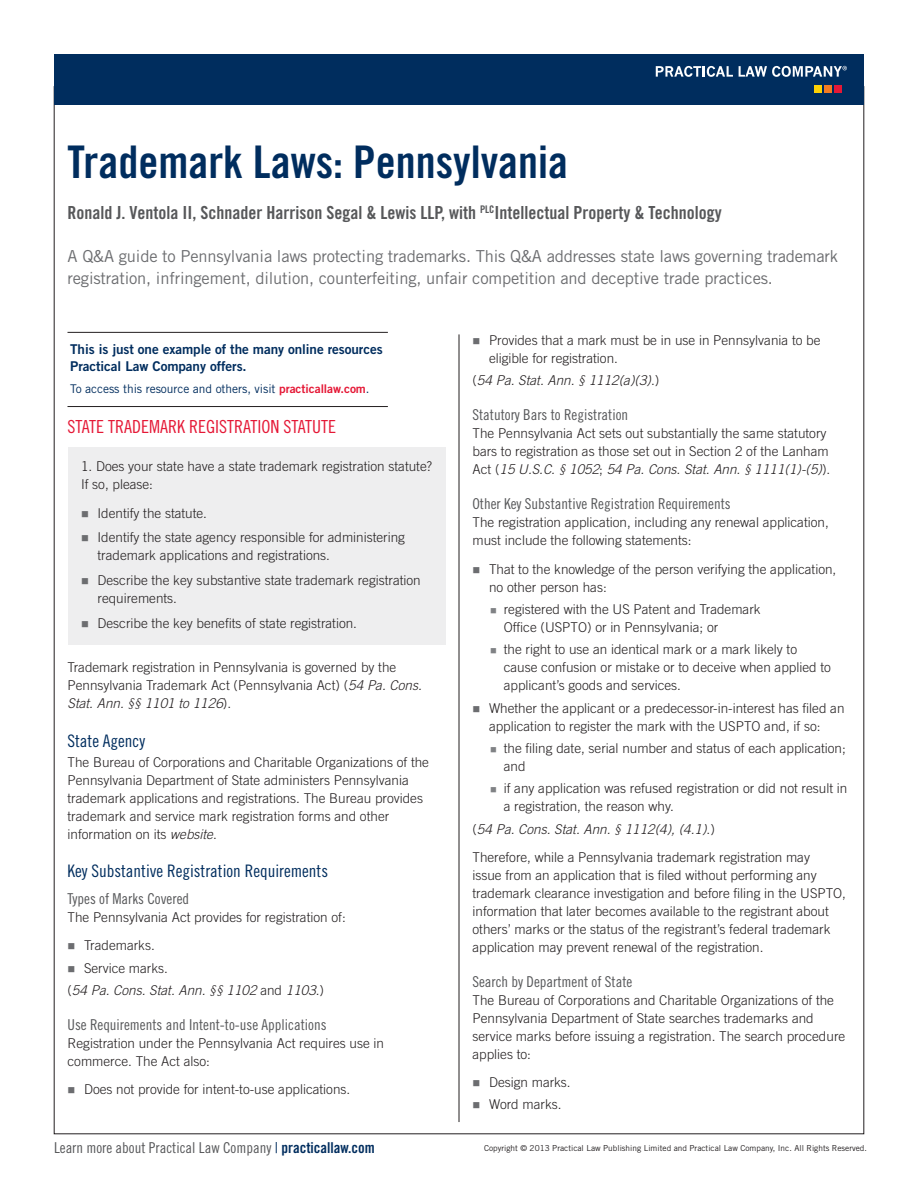
<style>
.page{position:relative;width:918px;height:1188px;background:#fff}
.page>*{position:absolute;margin:0;border:0;box-sizing:border-box;transform-origin:0 0}
.PLC_Intro_Paragraph{font:45px "Trade Gothic Bold Cond Twenty";color:#002d5e}
.PLC_Intro_Paragraph-2{font:18px "Trade Gothic Bold Cond Twenty";color:#57585a}
.PLC_Subhead_Level_1{font:18px "Trade Gothic Cond Eighteen";color:#e51836}
.PLC_Subhead_Level_2{font:17.25px "Trade Gothic Cond Eighteen";color:#002d5e}
.PLC_Intro_Paragraph-3{font:16.5px/22.5px "Trade Gothic";letter-spacing:-.01em;color:#6c6d70}
.PLC_Subhead_Level_3{font:15px "Trade Gothic Cond Eighteen";color:#57585a}
.Heading_1{font:15px "Trade Gothic Cond Eighteen";color:#57585a}
.PLC_Text{font:300 13.5px/18px "Trade Gothic";color:#231f20}
.PLC_Text-2{font:italic 300 13.5px "Trade Gothic";color:#231f20}
.PLC_Text-3{font:13.5px/16.5px "Trade Gothic Bold Two";letter-spacing:-.005em;color:#002d5e}
.Bullets_LAST{font:300 13.5px/18px "Trade Gothic";color:#231f20}
.PLC_Text-4{font:12px "Trade Gothic";letter-spacing:-.005em;color:#002d5e}
.t1{font:8.25px "Trade Gothic";color:#231f20}
.s1{font-family:"Trade Gothic Bold Two";color:#e51836}
.s2{font-style:italic}
.s3{font-style:normal}
.s4{color:#002d5e}
.s5{font-family:"Trade Gothic Bold Cond Twenty";color:#002d5e}
</style>
<div class="page">
<div style="left:54px;top:54px;width:810px;height:51px;background:#002d5e"></div>
<svg style="left:656px;top:66px;width:77px;height:11px"></svg>
<div style="left:815px;top:85px;width:7px;height:7px;background:#fed105"></div>
<div style="left:824px;top:85px;width:8px;height:7px;background:#f47b21"></div>
<div style="left:834px;top:85px;width:8px;height:7px;background:#e51836"></div>
<svg style="left:739px;top:66px;width:108px;height:11px"></svg>
<hr style="left:459px;top:334px;width:1px;height:788px;background:#231f20">
<hr style="left:68px;top:332px;width:320px;height:1px;background:#231f20">
<hr style="left:68px;top:406px;width:320px;height:1px;background:#231f20">
<div style="left:68px;top:447px;width:378px;height:198px;background:#eeeeef"></div>
<p class="PLC_Intro_Paragraph" style="left:68px;top:135px;width:502px">Trademark Laws: Pennsylvania</p>
<p class="PLC_Intro_Paragraph-2" style="left:68px;top:202px;width:656px">Ronald J. Ventola II, Schnader Harrison Segal &amp; Lewis LLP, with <sup>PLC</sup>Intellectual Property &amp; Technology</p>
<p class="PLC_Intro_Paragraph-3" style="left:68px;top:245px;width:772px">A Q&amp;A guide to Pennsylvania laws protecting trademarks. This Q&amp;A addresses state laws governing trademark registration, infringement, dilution, counterfeiting, unfair competition and deceptive trade practices.</p>
<p class="PLC_Text-3" style="left:70px;top:341px;width:314px">This is just one example of the many online resources<br>Practical Law Company offers.</p>
<p class="PLC_Text-4" style="left:70px;top:381px;width:301px">To access this resource and others, visit <span class="s1">practicallaw.com</span>.</p>
<p class="PLC_Subhead_Level_1" style="left:68px;top:416px;width:270px">STATE TRADEMARK REGISTRATION STATUTE</p>
<p class="Bullets_LAST" style="left:81px;top:458px;width:353px">1. Does your state have a state trademark registration statute?<br>If so, please:</p>
<p class="PLC_Text" style="left:98px;top:504px;width:111px">Identify the statute.</p>
<p class="PLC_Text" style="left:98px;top:529px;width:309px">Identify the state agency responsible for administering trademark applications and registrations.</p>
<p class="PLC_Text" style="left:98px;top:571px;width:325px">Describe the key substantive state trademark registration requirements.</p>
<p class="PLC_Text" style="left:98px;top:614px;width:261px">Describe the key benefits of state registration.</p>
<p class="PLC_Text" style="left:68px;top:658px;width:356px">Trademark registration in Pennsylvania is governed by the<br>Pennsylvania Trademark Act (Pennsylvania Act) (<span class="s2">54 Pa. Cons.<br>Stat. Ann. §§ 1101 to 1126</span>).</p>
<p class="PLC_Subhead_Level_2" style="left:68px;top:730px;width:79px">State Agency</p>
<p class="PLC_Text" style="left:68px;top:753px;width:363px">The Bureau of Corporations and Charitable Organizations of the Pennsylvania Department of State administers Pennsylvania trademark applications and registrations. The Bureau provides trademark and service mark registration forms and other information on its <span class="s2">website</span>.</p>
<p class="PLC_Subhead_Level_2" style="left:68px;top:861px;width:262px">Key Substantive Registration Requirements</p>
<p class="PLC_Subhead_Level_3" style="left:68px;top:890px;width:123px">Types of Marks Covered</p>
<p class="PLC_Text" style="left:68px;top:908px;width:280px">The Pennsylvania Act provides for registration of:</p>
<p class="PLC_Text" style="left:84px;top:936px;width:72px">Trademarks.</p>
<p class="PLC_Text" style="left:84px;top:959px;width:85px">Service marks.</p>
<p class="PLC_Text-2" style="left:68px;top:982px;width:258px"><span class="s3">(</span>54 Pa. Cons. Stat. Ann. §§ 1102 <span class="s3">and</span> 1103<span class="s3">.)</span></p>
<p class="PLC_Subhead_Level_3" style="left:68px;top:1016px;width:261px">Use Requirements and Intent-to-use Applications</p>
<p class="PLC_Text" style="left:68px;top:1034px;width:318px">Registration under the Pennsylvania Act requires use in commerce. The Act also:</p>
<p class="PLC_Text" style="left:84px;top:1080px;width:268px">Does not provide for intent-to-use applications.</p>
<p class="Heading_1" style="left:54px;top:1139px;width:322px">Learn more about Practical Law Company <span class="s4">|</span> <span class="s5">practicallaw.com</span></p>
<p class="PLC_Text" style="left:489px;top:331px;width:333px">Provides that a mark must be in use in Pennsylvania to be eligible for registration.</p>
<p class="PLC_Text-2" style="left:472px;top:373px;width:188px"><span class="s3">(</span>54 Pa. Stat. Ann. § 1112(a)(3)<span class="s3">.)</span></p>
<p class="PLC_Subhead_Level_3" style="left:472px;top:406px;width:157px">Statutory Bars to Registration</p>
<p class="PLC_Text" style="left:472px;top:424px;width:359px">The Pennsylvania Act sets out substantially the same statutory bars to registration as those set out in Section 2 of the Lanham<br>Act (<span class="s2">15 U.S.C. § 1052</span>; <span class="s2">54 Pa. Cons. Stat. Ann. § 1111(1)-(5)</span>).</p>
<p class="PLC_Subhead_Level_3" style="left:472px;top:495px;width:260px">Other Key Substantive Registration Requirements</p>
<p class="PLC_Text" style="left:472px;top:513px;width:358px">The registration application, including any renewal application, must include the following statements:</p>
<p class="PLC_Text" style="left:489px;top:560px;width:349px">That to the knowledge of the person verifying the application, no other person has:</p>
<p class="PLC_Text" style="left:504px;top:600px;width:258px">registered with the US Patent and Trademark<br>Office (USPTO) or in Pennsylvania; or</p>
<p class="PLC_Text" style="left:504px;top:640px;width:329px">the right to use an identical mark or a mark likely to cause confusion or mistake or to deceive when applied to applicant’s goods and services.</p>
<p class="PLC_Text" style="left:489px;top:699px;width:357px">Whether the applicant or a predecessor-in-interest has filed an application to register the mark with the USPTO and, if so:</p>
<p class="PLC_Text" style="left:504px;top:739px;width:344px">the filing date, serial number and status of each application; and</p>
<p class="PLC_Text" style="left:504px;top:779px;width:345px">if any application was refused registration or did not result in a registration, the reason why.</p>
<p class="PLC_Text-2" style="left:472px;top:821px;width:244px"><span class="s3">(</span>54 Pa. Cons. Stat. Ann. § 1112(4), (4.1)<span class="s3">.)</span></p>
<p class="PLC_Text" style="left:472px;top:848px;width:375px">Therefore, while a Pennsylvania trademark registration may<br>issue from an application that is filed without performing any trademark clearance investigation and before filing in the USPTO, information that later becomes available to the registrant about others’ marks or the status of the registrant’s federal trademark application may prevent renewal of the registration.</p>
<p class="PLC_Subhead_Level_3" style="left:472px;top:973px;width:161px">Search by Department of State</p>
<p class="PLC_Text" style="left:472px;top:991px;width:374px">The Bureau of Corporations and Charitable Organizations of the Pennsylvania Department of State searches trademarks and service marks before issuing a registration. The search procedure applies to:</p>
<p class="PLC_Text" style="left:489px;top:1073px;width:83px">Design marks.</p>
<p class="PLC_Text" style="left:489px;top:1095px;width:74px">Word marks.</p>
<p class="t1" style="left:484px;top:1143px;width:384px">Copyright © 2013 Practical Law Publishing Limited and Practical Law Company, Inc. All Rights Reserved.</p>
</div>
